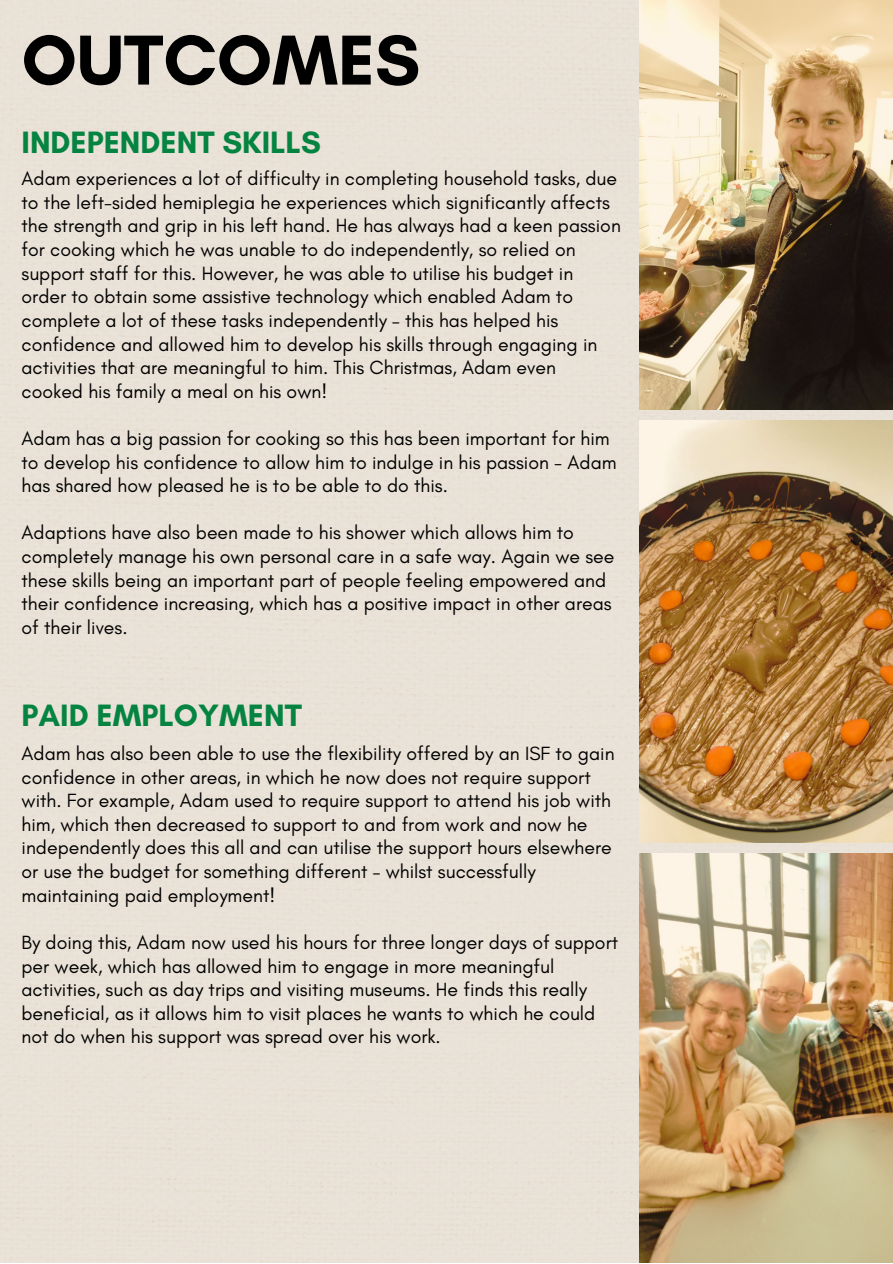
<style>
.page{position:relative;width:893px;height:1264px;background:#fff}
.page>*{position:absolute;margin:0;border:0;box-sizing:border-box;transform-origin:0 0}
.t1{font:700 72px "Glacial Indifference";color:#000}
.t2{font:700 31.5px "Glacial Indifference";color:#058441}
.t3{font:19.5px/23.5px "Glacial Indifference";color:#000}
</style>
<div class="page">
<div style="left:0;top:0;width:892px;height:1262px;background:#eae2d7"></div>
<img style="left:639px;top:853px;width:253px;height:409px">
<img style="left:639px;top:0;width:253px;height:409px">
<img style="left:639px;top:420px;width:253px;height:422px">
<p class="t1" style="left:22px;top:16px;width:400px">OUTCOMES</p>
<p class="t2" style="left:22px;top:123px;width:301px">INDEPENDENT SKILLS</p>
<p class="t3" style="left:22px;top:166px;width:600px">Adam experiences a lot of difficulty in completing household tasks, due to the left-sided hemiplegia he experiences which significantly affects the strength and grip in his left hand. He has always had a keen passion for cooking which he was unable to do independently, so relied on support staff for this. However, he was able to utilise his budget in order to obtain some assistive technology which enabled Adam to complete a lot of these tasks independently – this has helped his confidence and allowed him to develop his skills through engaging in activities that are meaningful to him. This Christmas, Adam even cooked his family a meal on his own!</p>
<p class="t3" style="left:22px;top:426px;width:596px">Adam has a big passion for cooking so this has been important for him to develop his confidence to allow him to indulge in his passion - Adam has shared how pleased he is to be able to do this.</p>
<p class="t3" style="left:22px;top:521px;width:594px">Adaptions have also been made to his shower which allows him to completely manage his own personal care in a safe way. Again we see these skills being an important part of people feeling empowered and their confidence increasing, which has a positive impact in other areas of their lives.</p>
<p class="t2" style="left:22px;top:695px;width:282px">PAID EMPLOYMENT</p>
<p class="t3" style="left:22px;top:741px;width:594px">Adam has also been able to use the flexibility offered by an ISF to gain confidence in other areas, in which he now does not require support with. For example, Adam used to require support to attend his job with him, which then decreased to support to and from work and now he independently does this all and can utilise the support hours elsewhere or use the budget for something different – whilst successfully maintaining paid employment!</p>
<p class="t3" style="left:22px;top:930px;width:598px">By doing this, Adam now used his hours for three longer days of support per week, which has allowed him to engage in more meaningful activities, such as day trips and visiting museums. He finds this really beneficial, as it allows him to visit places he wants to which he could not do when his support was spread over his work.</p>
</div>
